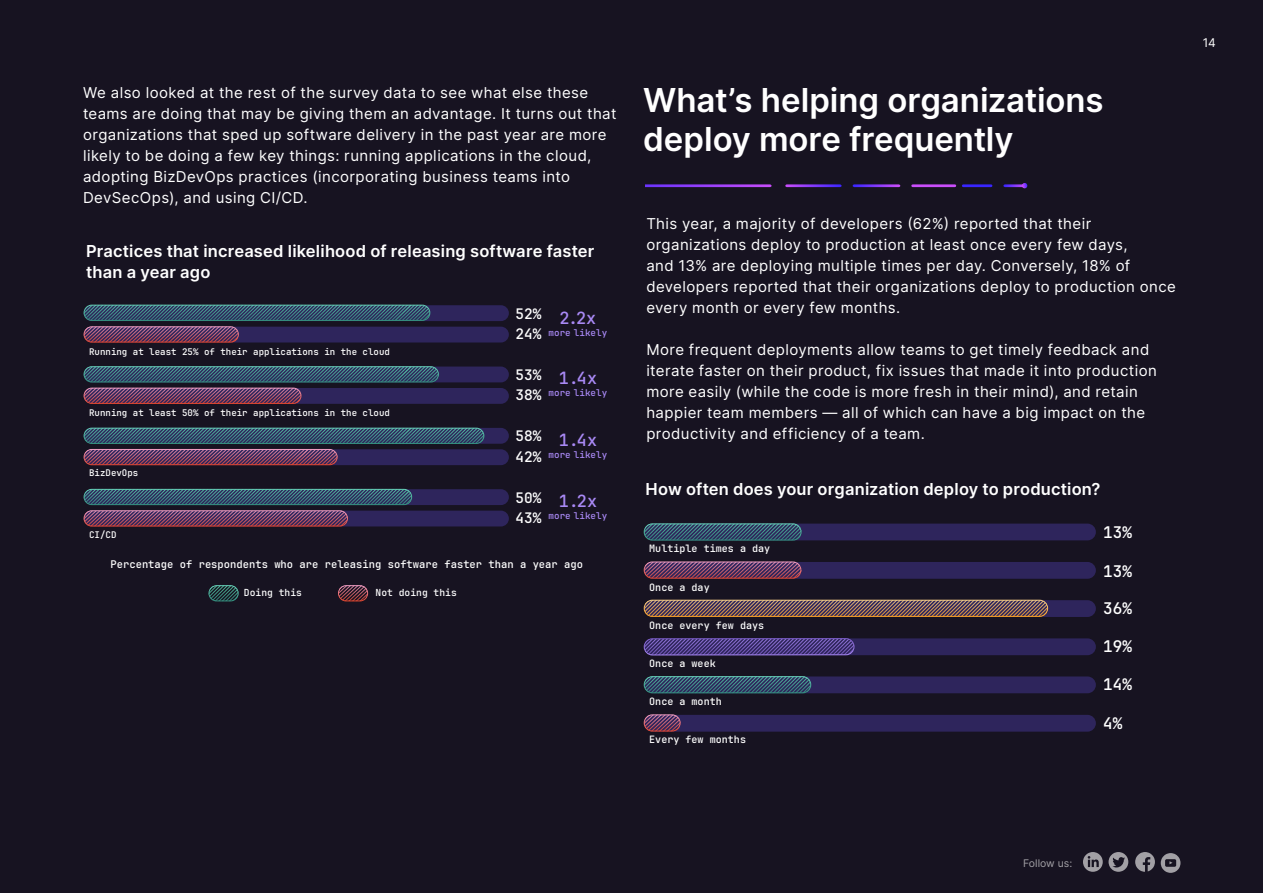
<style>
.page{position:relative;width:1263px;height:893px;background:#171321}
.page>*{position:absolute;margin:0;border:0;box-sizing:border-box;transform-origin:0 0}
.t1{font:600 33px/39px "Inter";color:#fff}
.t2{font:600 16.8px "Jet Brains Mono";color:#a989f5}
.t3{font:600 16.5px/21px "Inter";letter-spacing:.01em;color:#fff}
.t4{font:600 15.9px "Jet Brains Mono";color:#fff}
.t5{font:15px/21px "Inter";letter-spacing:.03em;color:#fff}
.t6{font:600 14.4px/20.5px "Jet Brains Mono";color:#fff}
.t7{font:12px "Inter";color:#fff}
.t8{font:600 10.5px "Jet Brains Mono";color:#fff}
.t9{font:10.5px "Inter";color:#a2a0a5}
.t10{font:600 10.05px "Jet Brains Mono";color:#fff}
.t11{font:600 9.6px "Jet Brains Mono";color:#fff}
.t12{font:600 9.3px "Jet Brains Mono";color:#a989f5}
.t13{font:600 9.15px "Jet Brains Mono";color:#fff}
</style>
<div class="page">
<hr style="left:1005px;top:184px;width:18px;height:3px;background:#fff">
<hr style="left:645px;top:184px;width:125px;height:3px;background:#fff">
<hr style="left:786px;top:184px;width:54px;height:3px;background:#fff">
<hr style="left:854px;top:184px;width:45px;height:3px;background:#fff">
<hr style="left:913px;top:184px;width:42px;height:3px;background:#ca4efb">
<hr style="left:963px;top:184px;width:28px;height:3px;background:#3825ff">
<svg style="left:1022px;top:183px;width:5px;height:5px"></svg>
<div style="left:644px;top:524px;width:452px;height:16px;background:#2e255c;border-radius:8px"></div>
<svg style="left:643px;top:523px;width:411px;height:18px"></svg>
<div style="left:644px;top:524px;width:157px;height:16px;border:1px solid #fff;border-radius:8px"></div>
<div style="left:644px;top:562px;width:452px;height:17px;background:#2e255c;border-radius:8px"></div>
<svg style="left:643px;top:561px;width:399px;height:18px"></svg>
<div style="left:644px;top:562px;width:157px;height:16px;border:1px solid #fff;border-radius:8px"></div>
<div style="left:644px;top:600px;width:452px;height:17px;background:#2e255c;border-radius:8px"></div>
<svg style="left:643px;top:599px;width:424px;height:16px"></svg>
<div style="left:644px;top:600px;width:404px;height:17px;border:1px solid #fff;border-radius:8px"></div>
<div style="left:644px;top:638px;width:452px;height:17px;background:#2e255c;border-radius:8px"></div>
<svg style="left:643px;top:638px;width:373px;height:18px"></svg>
<div style="left:644px;top:638px;width:210px;height:17px;border:1px solid #fff;border-radius:8px"></div>
<div style="left:644px;top:676px;width:452px;height:17px;background:#2e255c;border-radius:8px"></div>
<svg style="left:643px;top:676px;width:366px;height:18px"></svg>
<div style="left:644px;top:676px;width:167px;height:17px;border:1px solid #fff;border-radius:8px"></div>
<div style="left:644px;top:715px;width:452px;height:17px;background:#2e255c;border-radius:8px"></div>
<svg style="left:643px;top:714px;width:358px;height:18px"></svg>
<div style="left:644px;top:715px;width:36px;height:16px;border:1px solid #fff;border-radius:8px"></div>
<svg style="left:1161px;top:853px;width:19px;height:20px"></svg>
<svg style="left:1135px;top:852px;width:20px;height:20px"></svg>
<svg style="left:1083px;top:852px;width:45px;height:20px"></svg>
<div style="left:84px;top:305px;width:425px;height:16px;background:#2e255c;border-radius:8px"></div>
<div style="left:84px;top:327px;width:425px;height:15px;background:#2e255c;border-radius:8px"></div>
<div style="left:84px;top:367px;width:425px;height:15px;background:#2e255c;border-radius:8px"></div>
<svg style="left:83px;top:305px;width:412px;height:38px"></svg>
<div style="left:84px;top:305px;width:346px;height:16px;border:1px solid #fff;border-radius:8px"></div>
<div style="left:84px;top:388px;width:425px;height:16px;background:#2e255c;border-radius:8px"></div>
<svg style="left:83px;top:366px;width:412px;height:38px"></svg>
<div style="left:84px;top:388px;width:217px;height:16px;border:1px solid #fff;border-radius:8px"></div>
<div style="left:84px;top:428px;width:425px;height:16px;background:#2e255c;border-radius:8px"></div>
<div style="left:84px;top:449px;width:425px;height:16px;background:#2e255c;border-radius:8px"></div>
<div style="left:84px;top:489px;width:425px;height:16px;background:#2e255c;border-radius:8px"></div>
<div style="left:84px;top:511px;width:425px;height:15px;background:#2e255c;border-radius:8px"></div>
<svg style="left:208px;top:585px;width:31px;height:16px"></svg>
<div style="left:209px;top:585px;width:29px;height:16px;border:1px solid #fff;border-radius:8px"></div>
<svg style="left:338px;top:587px;width:31px;height:14px"></svg>
<div style="left:338px;top:585px;width:30px;height:16px;border:1px solid #fff;border-radius:8px"></div>
<svg style="left:83px;top:428px;width:412px;height:37px"></svg>
<div style="left:84px;top:428px;width:400px;height:16px;border:1px solid #fff;border-radius:8px"></div>
<svg style="left:83px;top:489px;width:412px;height:38px"></svg>
<p class="t5" style="left:83px;top:82px;width:535px">We also looked at the rest of the survey data to see what else these teams are doing that may be giving them an advantage. It turns out that organizations that sped up software delivery in the past year are more likely to be doing a few key things: running applications in the cloud, adopting BizDevOps practices (incorporating business teams into DevSecOps), and using CI/CD.</p>
<p class="t3" style="left:86px;top:240px;width:510px">Practices that increased likelihood of releasing software faster than a year ago</p>
<p class="t13" style="left:89px;top:345px;width:302px">Running at least 25% of their applications in the cloud</p>
<p class="t13" style="left:89px;top:406px;width:302px">Running at least 50% of their applications in the cloud</p>
<p class="t13" style="left:89px;top:466px;width:51px">BizDevOps</p>
<p class="t13" style="left:89px;top:527px;width:29px">CI/CD</p>
<p class="t6" style="left:515px;top:303px;width:27px">52%<br>24%</p>
<p class="t6" style="left:515px;top:364px;width:27px">53%<br>38%</p>
<p class="t6" style="left:515px;top:426px;width:27px">58%<br>42%</p>
<p class="t6" style="left:515px;top:487px;width:27px">50%<br>43%</p>
<p class="t2" style="left:560px;top:305px;width:38px">2.2x</p>
<p class="t12" style="left:549px;top:325px;width:60px">more likely</p>
<p class="t2" style="left:559px;top:365px;width:40px">1.4x</p>
<p class="t12" style="left:549px;top:385px;width:60px">more likely</p>
<p class="t2" style="left:559px;top:427px;width:40px">1.4x</p>
<p class="t12" style="left:549px;top:447px;width:60px">more likely</p>
<p class="t2" style="left:559px;top:488px;width:40px">1.2x</p>
<p class="t12" style="left:549px;top:508px;width:60px">more likely</p>
<p class="t8" style="left:111px;top:556px;width:474px">Percentage of respondents who are releasing software faster than a year ago</p>
<p class="t11" style="left:244px;top:585px;width:59px">Doing this</p>
<p class="t11" style="left:376px;top:585px;width:83px">Not doing this</p>
<p class="t1" style="left:643px;top:80px;width:462px">What’s helping organizations deploy more frequently</p>
<p class="t5" style="left:646px;top:213px;width:531px">This year, a majority of developers (62%) reported that their organizations deploy to production at least once every few days,<br>and 13% are deploying multiple times per day. Conversely, 18% of developers reported that their organizations deploy to production once every month or every few months.</p>
<p class="t5" style="left:646px;top:339px;width:512px">More frequent deployments allow teams to get timely feedback and iterate faster on their product, fix issues that made it into production more easily (while the code is more fresh in their mind), and retain happier team members — all of which can have a big impact on the productivity and efficiency of a team.</p>
<p class="t3" style="left:645px;top:478px;width:456px">How often does your organization deploy to production?</p>
<p class="t10" style="left:649px;top:541px;width:122px">Multiple times a day</p>
<p class="t10" style="left:649px;top:579px;width:62px">Once a day</p>
<p class="t10" style="left:649px;top:618px;width:116px">Once every few days</p>
<p class="t10" style="left:649px;top:656px;width:68px">Once a week</p>
<p class="t10" style="left:649px;top:694px;width:74px">Once a month</p>
<p class="t10" style="left:649px;top:732px;width:98px">Every few months</p>
<p class="t4" style="left:1103px;top:520px;width:30px">13%</p>
<p class="t4" style="left:1103px;top:559px;width:30px">13%</p>
<p class="t4" style="left:1103px;top:596px;width:30px">36%</p>
<p class="t4" style="left:1103px;top:634px;width:30px">19%</p>
<p class="t4" style="left:1103px;top:672px;width:30px">14%</p>
<p class="t4" style="left:1103px;top:711px;width:21px">4%</p>
<p class="t7" style="left:1203px;top:34px;width:15px">14</p>
<p class="t9" style="left:1023px;top:855px;width:51px">Follow us:</p>
</div>
